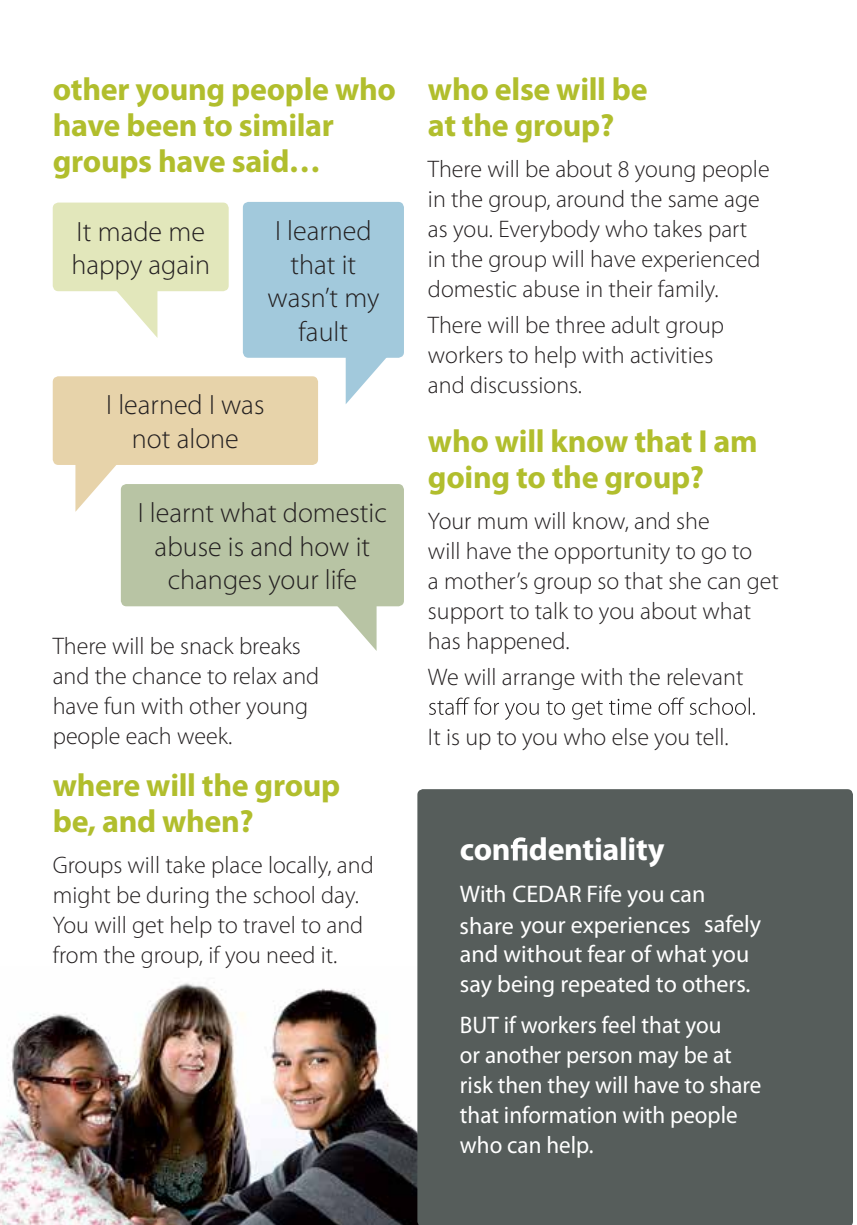
<style>
.page{position:relative;width:857px;height:1225px;background:#fff}
.page>*{position:absolute;margin:0;border:0;box-sizing:border-box;transform-origin:0 0}
.t1{font:700 32px/36px "Myriad Pro";letter-spacing:-.01em;color:#b1be2d}
.t2{font:700 32px "Myriad Pro";letter-spacing:-.01em;color:#fff}
.t3{font:300 28px/33.6px "Myriad Pro";color:#231f20;text-align:center}
.t4{font:300 24px/30px "Myriad Pro";color:#231f20}
.t5{font:24px/30px "Myriad Pro";color:#fff;scale:.96 1}
.t6{font:24px/30.8px "Myriad Pro";color:#fff}
</style>
<div class="page">
<img style="left:0;top:983px;width:417px;height:242px">
<div style="left:417px;top:789px;width:435px;height:436px;background:#565d5b"></div>
<svg style="left:429px;top:697px;width:325px;height:23px"></svg>
<svg style="left:115px;top:291px;width:42px;height:46px"></svg>
<svg style="left:334px;top:606px;width:42px;height:44px"></svg>
<svg style="left:75px;top:465px;width:41px;height:47px"></svg>
<svg style="left:345px;top:358px;width:41px;height:46px"></svg>
<svg style="left:510px;top:837px;width:17px;height:23px"></svg>
<div style="left:53px;top:203px;width:175px;height:88px;background:#e2e7bb;border-radius:6px"></div>
<div style="left:243px;top:202px;width:161px;height:156px;background:#a2c9dc;border-radius:6px"></div>
<div style="left:53px;top:376px;width:265px;height:89px;background:#e7d3aa;border-radius:6px"></div>
<div style="left:121px;top:484px;width:283px;height:122px;background:#b8c4a4;border-radius:6px"></div>
<h1 class="t1" style="left:53px;top:70px;width:344px">other young people who have been to similar groups have said…</h1>
<p class="t3" style="left:71px;top:214px;width:140px;text-align:left">It made me happy again</p>
<p class="t3" style="left:267px;top:213px;width:113px">I learned that it wasn’t my fault</p>
<p class="t3" style="left:106px;top:388px;width:160px">I learned I was not alone</p>
<p class="t3" style="left:138px;top:496px;width:250px">I learnt what domestic abuse is and how it changes your life</p>
<p class="t4" style="left:53px;top:630px;width:268px">There will be snack breaks and the chance to relax and have fun with other young people each week.</p>
<h1 class="t1" style="left:53px;top:766px;width:289px">where will the group be, and when?</h1>
<p class="t4" style="left:53px;top:850px;width:322px">Groups will take place locally, and might be during the school day.<br>You will get help to travel to and from the group, if you need it.</p>
<h1 class="t1" style="left:428px;top:70px;width:221px">who else will be at the group?</h1>
<p class="t4" style="left:428px;top:154px;width:343px">There will be about 8 young people in the group, around the same age as you. Everybody who takes part in the group will have experienced domestic abuse in their family.</p>
<p class="t4" style="left:428px;top:309px;width:297px">There will be three adult group workers to help with activities and discussions.</p>
<h1 class="t1" style="left:428px;top:422px;width:331px">who will know that I am going to the group?</h1>
<p class="t4" style="left:428px;top:506px;width:352px">Your mum will know, and she<br>will have the opportunity to go to<br>a mother’s group so that she can get support to talk to you about what has happened.</p>
<p class="t4" style="left:428px;top:661px;width:317px">We will arrange with the relevant</p>
<p class="t4" style="left:428px;top:721px;width:302px">It is up to you who else you tell.</p>
<h1 class="t2" style="left:459px;top:829px;width:206px">con dentiality</h1>
<p class="t6" style="left:459px;top:878px;width:303px">With CEDAR Fife you can share your experiences safely</p>
<p class="t6" style="left:459px;top:938px;width:292px;line-height:30px">and without fear of what you say being repeated to others.</p>
<p class="t5" style="left:459px;top:1009px;width:315px">BUT if workers feel that you<br>or another person may be at risk then they will have to share that information with people who can help.</p>
</div>
